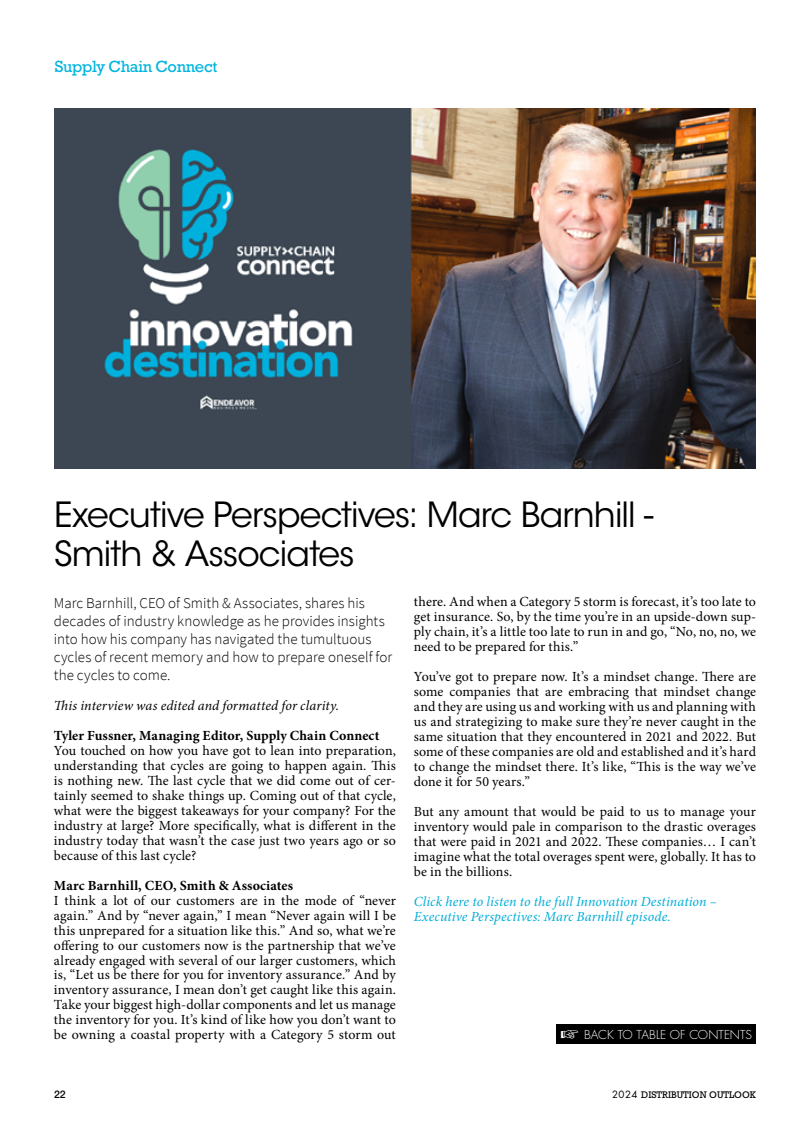
<style>
.page{position:relative;width:810px;height:1134px;background:#fff}
.page>*{position:absolute;margin:0;border:0;box-sizing:border-box;transform-origin:0 0}
.t1{font:34.5px/39px "ITC Avant Garde Std";letter-spacing:-.025em;color:#000}
.t2{font:16.5px "Rockwell Std";letter-spacing:-.02em;color:#00b5df}
.t3{font:300 15px/18px "Source Sans Pro";color:#000}
.t4{font:13.95px/15px "Minion Pro";letter-spacing:.01em;color:#000;text-align:justify}
.t5{font:italic 13.95px/15px "Minion Pro";letter-spacing:.005em;color:#00add9}
.t6{font:700 13.95px "Minion Pro";letter-spacing:.01em;color:#000}
.t7{font:italic 13.95px "Minion Pro";letter-spacing:.005em;color:#000}
.t8{font:300 12px "Futura Std";letter-spacing:.005em;color:#fff}
.t9{font:500 10.5px "Helvetica Neue LT Std";color:#000}
.t10{font:9.75px "Rockwell Std";color:#000}
.s1{font-family:"Futura Std"}
</style>
<div class="page">
<div style="left:556px;top:1025px;width:200px;height:19px;background:#000"></div>
<img style="left:54px;top:108px;width:702px;height:361px">
<p class="t2" style="left:55px;top:57px;width:164px">Supply Chain Connect</p>
<h1 class="t1" style="left:54px;top:495px;width:601px">Executive Perspectives: Marc Barnhill -<br>Smith &amp; Associates</h1>
<p class="t3" style="left:54px;top:594px;width:340px">Marc Barnhill, CEO of Smith &amp; Associates, shares his decades of industry knowledge as he provides insights into how his company has navigated the tumultuous cycles of recent memory and how to prepare oneself for the cycles to come.</p>
<p class="t7" style="left:54px;top:696px;width:287px">This interview was edited and formatted for clarity.</p>
<p class="t6" style="left:54px;top:725px;width:327px">Tyler Fussner, Managing Editor, Supply Chain Connect</p>
<p class="t4" style="left:54px;top:743px;width:344px">You touched on how you have got to lean into preparation, understanding that cycles are going to happen again. This is nothing new. The last cycle that we did come out of cer&shy;tainly seemed to shake things up. Coming out of that cycle, what were the biggest takeaways for your company? For the industry at large? More specifically, what is different in the industry today that wasn’t the case just two years ago or so because of this last cycle?</p>
<p class="t6" style="left:54px;top:875px;width:241px">Marc Barnhill, CEO, Smith &amp; Associates</p>
<p class="t4" style="left:54px;top:893px;width:344px">I think a lot of our customers are in the mode of “never again.” And by “never again,” I mean “Never again will I be this unprepared for a situation like this.” And so, what we’re offering to our customers now is the partnership that we’ve already engaged with several of our larger customers, which is, “Let us be there for you for inventory assurance.” And by inventory assurance, I mean don’t get caught like this again.<br>Take your biggest high-dollar components and let us manage the inventory for you. It’s kind of like how you don’t want to be owning a coastal property with a Category 5 storm out</p>
<p class="t4" style="left:414px;top:594px;width:344px">there. And when a Category 5 storm is forecast, it’s too late to get insurance. So, by the time you’re in an upside-down sup&shy;ply chain, it’s a little too late to run in and go, “No, no, no, we need to be prepared for this.”</p>
<p class="t4" style="left:414px;top:670px;width:344px">You’ve got to prepare now. It’s a mindset change. There are some companies that are embracing that mindset change and they are using us and working with us and planning with us and strategizing to make sure they’re never caught in the same situation that they encountered in 2021 and 2022. But some of these companies are old and established and it’s hard to change the mindset there. It’s like, “This is the way we’ve done it for 50 years.”</p>
<p class="t4" style="left:414px;top:805px;width:344px">But any amount that would be paid to us to manage your inventory would pale in comparison to the drastic overages that were paid in 2021 and 2022. These companies… I can’t imagine what the total overages spent were, globally. It has to be in the billions.</p>
<p class="t5" style="left:414px;top:894px;width:304px">Click here to listen to the full Innovation Destination –<br>Executive Perspectives: Marc Barnhill episode.</p>
<p class="t8" style="left:584px;top:1027px;width:169px">BACK TO TABLE OF CONTENTS</p>
<p class="t9" style="left:54px;top:1088px;width:13px">22</p>
<p class="t10" style="left:612px;top:1089px;width:145px"><span class="s1">2024</span> DISTRIBUTION OUTLOOK</p>
</div>
